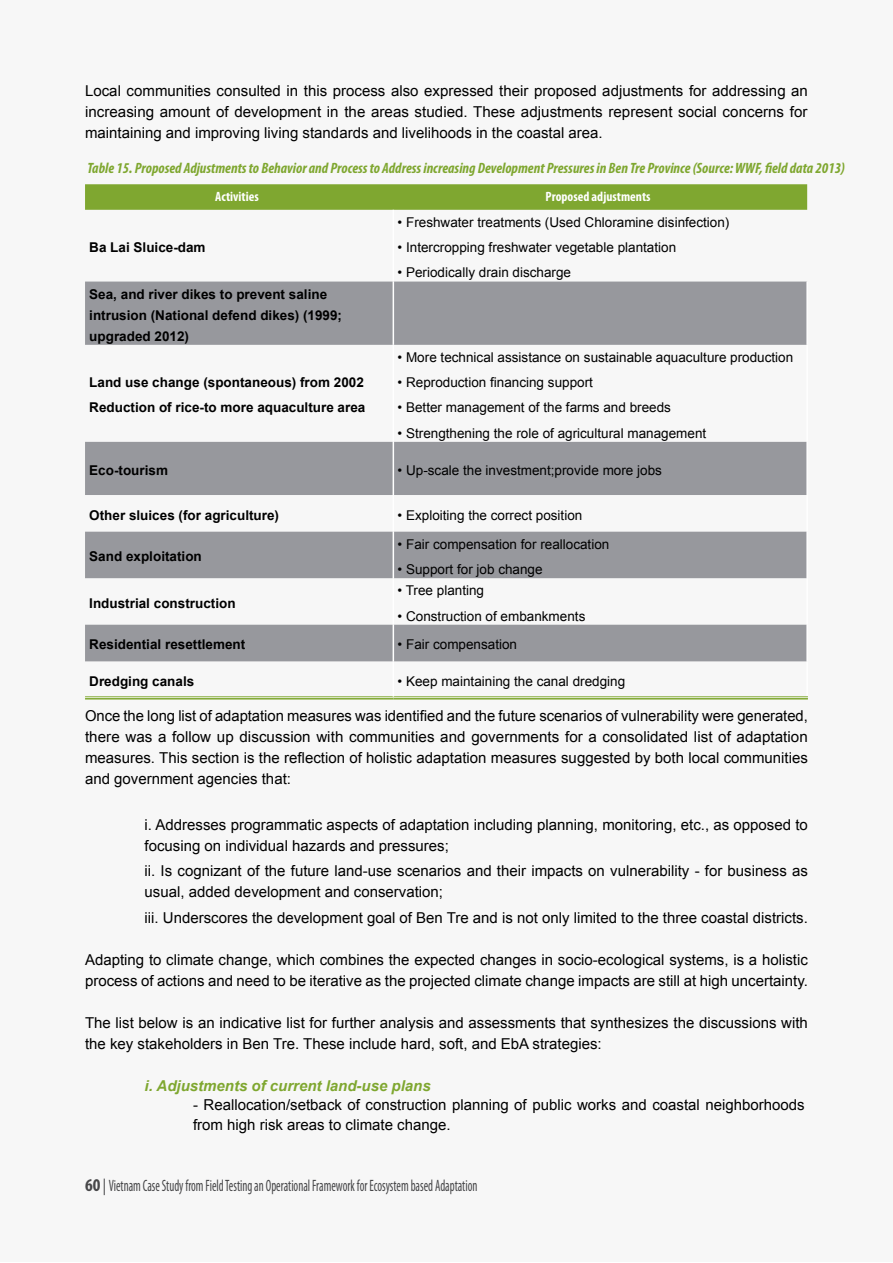
<style>
.page{position:relative;width:893px;height:1263px;background:#fff}
.page>*{position:absolute;margin:0;border:0;box-sizing:border-box;transform-origin:0 0}
.t1{font:condensed 16.5px "Myriad Pro";color:#474749}
.t2{font:15px/21px "Arial";color:#000}
.t3{font:italic 700 condensed 15px "Myriad Pro";color:#7fa730}
.t4{font:italic 700 15px "Arial";color:#7fa730}
.t5{font:13.5px "Arial";color:#000}
.t6{font:700 13.5px/21px "Arial";color:#000}
.t7{font:700 condensed 13.5px "Myriad Pro";color:#fff}
.s1{font-weight:700;font-size:18px}
</style>
<div class="page">
<div style="left:1px;top:1px;width:892px;height:1261px;background:#f7f7f7"></div>
<svg style="left:85px;top:184px;width:722px;height:26px;background:#81a833"></svg>
<div style="left:85px;top:282px;width:721px;height:63px;background:#97989d"></div>
<svg style="left:85px;top:442px;width:721px;height:219px;fill:#97989d"></svg>
<hr style="left:85px;top:696px;width:308px;height:3px;background:#fff">
<hr style="left:393px;top:696px;width:415px;height:3px;background:#fff">
<hr style="left:806px;top:282px;width:2px;height:63px;background:#fff">
<hr style="left:806px;top:345px;width:2px;height:97px;background:#fff">
<hr style="left:806px;top:442px;width:2px;height:53px;background:#fff">
<hr style="left:806px;top:495px;width:2px;height:37px;background:#fff">
<hr style="left:806px;top:532px;width:2px;height:46px;background:#fff">
<hr style="left:806px;top:578px;width:2px;height:47px;background:#fff">
<hr style="left:806px;top:625px;width:2px;height:36px;background:#fff">
<hr style="left:806px;top:661px;width:2px;height:35px;background:#fff">
<hr style="left:85px;top:696px;width:308px;height:1px;background:#7fa730">
<hr style="left:85px;top:698px;width:308px;height:1px;background:#7fa730">
<hr style="left:393px;top:696px;width:415px;height:1px;background:#7fa730">
<hr style="left:393px;top:698px;width:415px;height:1px;background:#7fa730">
<hr style="left:393px;top:210px;width:1px;height:72px;background:#fff">
<hr style="left:393px;top:282px;width:1px;height:63px;background:#fff">
<hr style="left:393px;top:345px;width:1px;height:97px;background:#fff">
<hr style="left:393px;top:442px;width:1px;height:53px;background:#fff">
<hr style="left:393px;top:495px;width:1px;height:37px;background:#fff">
<hr style="left:393px;top:532px;width:1px;height:46px;background:#fff">
<hr style="left:393px;top:578px;width:1px;height:47px;background:#fff">
<hr style="left:393px;top:625px;width:1px;height:36px;background:#fff">
<hr style="left:393px;top:661px;width:1px;height:35px;background:#fff">
<p class="t2" style="left:85px;top:80px;width:724px;text-align:justify">Local communities consulted in this process also expressed their proposed adjustments for addressing an increasing amount of development in the areas studied. These adjustments represent social concerns for maintaining and improving living standards and livelihoods in the coastal area.</p>
<p class="t3" style="left:88px;top:158px;width:759px">Table 15. Proposed Adjustments to Behavior and Process to Address increasing Development Pressures in Ben Tre Province (Source: WWF, field data 2013)</p>
<p class="t6" style="left:89px;top:237px;width:118px">Ba Lai Sluice-dam</p>
<p class="t7" style="left:215px;top:188px;width:45px">Activities</p>
<p class="t7" style="left:546px;top:188px;width:106px">Proposed adjustments</p>
<p class="t5" style="left:398px;top:213px;width:333px">• Freshwater treatments (Used Chloramine disinfection)</p>
<p class="t5" style="left:398px;top:238px;width:280px">• Intercropping freshwater vegetable plantation</p>
<p class="t5" style="left:398px;top:264px;width:175px">• Periodically drain discharge</p>
<p class="t6" style="left:89px;top:284px;width:254px">Sea, and river dikes to prevent saline intrusion (National defend dikes) (1999; upgraded 2012)</p>
<p class="t6" style="left:89px;top:370px;width:278px;line-height:25.2px">Land use change (spontaneous) from 2002<br>Reduction of rice-to more aquaculture area</p>
<p class="t5" style="left:398px;top:348px;width:397px">• More technical assistance on sustainable aquaculture production</p>
<p class="t5" style="left:398px;top:373px;width:197px">• Reproduction financing support</p>
<p class="t5" style="left:398px;top:399px;width:275px">• Better management of the farms and breeds</p>
<p class="t5" style="left:398px;top:424px;width:310px">• Strengthening the role of agricultural management</p>
<p class="t6" style="left:89px;top:460px;width:80px">Eco-tourism</p>
<p class="t5" style="left:398px;top:461px;width:266px">• Up-scale the investment;provide more jobs</p>
<p class="t6" style="left:89px;top:505px;width:191px">Other sluices (for agriculture)</p>
<p class="t5" style="left:398px;top:506px;width:186px">• Exploiting the correct position</p>
<p class="t6" style="left:89px;top:546px;width:114px">Sand exploitation</p>
<p class="t5" style="left:398px;top:535px;width:213px">• Fair compensation for reallocation</p>
<p class="t5" style="left:398px;top:560px;width:147px">• Support for job change</p>
<p class="t6" style="left:89px;top:593px;width:148px">Industrial construction</p>
<p class="t5" style="left:398px;top:582px;width:88px">• Tree planting</p>
<p class="t5" style="left:398px;top:607px;width:189px">• Construction of embankments</p>
<p class="t6" style="left:89px;top:635px;width:158px">Residential resettlement</p>
<p class="t5" style="left:398px;top:636px;width:121px">• Fair compensation</p>
<p class="t6" style="left:89px;top:671px;width:107px">Dredging canals</p>
<p class="t5" style="left:398px;top:672px;width:229px">• Keep maintaining the canal dredging</p>
<p class="t2" style="left:85px;top:705px;width:724px;text-align:justify">Once the long list of adaptation measures was identified and the future scenarios of vulnerability were generated, there was a follow up discussion with communities and governments for a consolidated list of adaptation measures. This section is the reflection of holistic adaptation measures suggested by both local communities and government agencies that:</p>
<p class="t2" style="left:145px;top:814px;width:665px">i. Addresses programmatic aspects of adaptation including planning, monitoring, etc., as opposed to focusing on individual hazards and pressures;</p>
<p class="t2" style="left:145px;top:861px;width:665px">ii. Is cognizant of the future land-use scenarios and their impacts on vulnerability - for business as usual, added development and conservation;</p>
<p class="t2" style="left:145px;top:907px;width:665px">iii. Underscores the development goal of Ben Tre and is not only limited to the three coastal districts.</p>
<p class="t2" style="left:85px;top:949px;width:724px">Adapting to climate change, which combines the expected changes in socio-ecological systems, is a holistic process of actions and need to be iterative as the projected climate change impacts are still at high uncertainty.</p>
<p class="t2" style="left:85px;top:1012px;width:724px">The list below is an indicative list for further analysis and assessments that synthesizes the discussions with the key stakeholders in Ben Tre. These include hard, soft, and EbA strategies:</p>
<p class="t4" style="left:145px;top:1075px;width:288px">i. Adjustments of current land-use plans</p>
<p class="t2" style="left:193px;top:1095px;width:613px;line-height:19.5px">- Reallocation/setback of construction planning of public works and coastal neighborhoods from high risk areas to climate change.</p>
<p class="t1" style="left:85px;top:1176px;width:394px"><span class="s1">60</span> | Vietnam Case Study from Field Testing an Operational Framework for Ecosystem based Adaptation</p>
</div>
